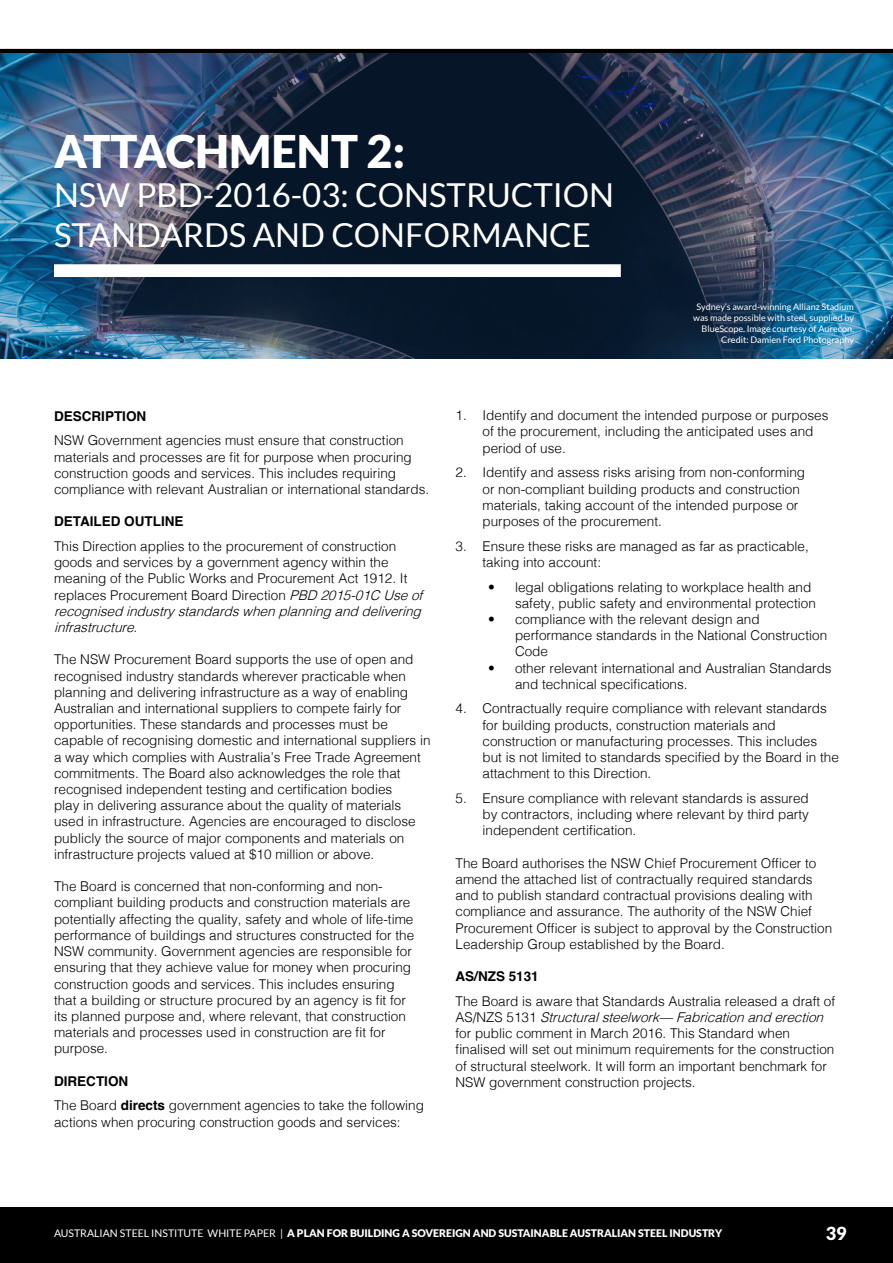
<style>
.page{position:relative;width:893px;height:1263px;background:#fff}
.page>*{position:absolute;margin:0;border:0;box-sizing:border-box;transform-origin:0 0}
.t1{font:900 45px "Lato";color:#fff}
.t2{font:33px/39.6px "Lato";color:#fff}
.t3{font:900 18px "Lato";color:#fff}
.t4{font:300 13.5px/16.2px "Helvetica";color:#000}
.t5{font:700 13.5px "Helvetica";color:#000}
.t6{font:900 10.5px "Lato";color:#fff}
.t7{font:9px/10.8px "Lato";color:#fff;text-align:right}
.s1{font-style:italic}
.s2{font-weight:700}
.s3{font-weight:400}
</style>
<div class="page">
<div style="left:0;top:1207px;width:893px;height:56px;background:#000"></div>
<hr style="left:0;top:49px;width:893px;height:4px;background:#000">
<img style="left:0;top:53px;width:893px;height:306px">
<div style="left:54px;top:264px;width:567px;height:13px;background:#fff"></div>
<h1 class="t1" style="left:54px;top:125px;width:353px">ATTACHMENT 2:</h1>
<h2 class="t2" style="left:54px;top:175px;width:562px">NSW PBD-2016-03: CONSTRUCTION<br>STANDARDS AND CONFORMANCE</h2>
<p class="t7" style="left:693px;top:301px;width:162px">Sydney’s award-winning Allianz Stadium was made possible with steel, supplied by BlueScope. Image courtesy of Aurecon.<br>Credit: Damien Ford Photography</p>
<p class="t5" style="left:54px;top:408px;width:94px">DESCRIPTION</p>
<p class="t4" style="left:54px;top:431px;width:377px">NSW Government agencies must ensure that construction materials and processes are fit for purpose when procuring construction goods and services. This includes requiring compliance with relevant Australian or international standards.</p>
<p class="t5" style="left:54px;top:513px;width:131px">DETAILED OUTLINE</p>
<p class="t4" style="left:54px;top:537px;width:376px">This Direction applies to the procurement of construction goods and services by a government agency within the meaning of the Public Works and Procurement Act 1912. It replaces Procurement Board Direction <span class="s1">PBD2015-01CUseof recognisedindustrystandardswhenplanninganddelivering infrastructure</span>.</p>
<p class="t4" style="left:54px;top:651px;width:378px">The NSW Procurement Board supports the use of open and recognised industry standards wherever practicable when planning and delivering infrastructure as a way of enabling Australian and international suppliers to compete fairly for opportunities. These standards and processes must be capable of recognising domestic and international suppliers in a way which complies with Australia’s Free Trade Agreement commitments. The Board also acknowledges the role that recognised independent testing and certification bodies<br>play in delivering assurance about the quality of materials used in infrastructure. Agencies are encouraged to disclose publicly the source of major components and materials on infrastructure projects valued at $10 million or above.</p>
<p class="t4" style="left:54px;top:877px;width:362px">The Board is concerned that non-conforming and non&shy;compliant building products and construction materials are potentially affecting the quality, safety and whole of life-time performance of buildings and structures constructed for the NSW community. Government agencies are responsible for ensuring that they achieve value for money when procuring construction goods and services. This includes ensuring that a building or structure procured by an agency is fit for its planned purpose and, where relevant, that construction materials and processes used in construction are fit for purpose.</p>
<p class="t4" style="left:54px;top:1067px;width:371px;line-height:24.8px"><span class="s2">DIRECTION<br></span>The Board <span class="s2">directs</span> government agencies to take the following</p>
<p class="t4" style="left:54px;top:1113px;width:348px">actions when procuring construction goods and services:</p>
<p class="t4" style="left:482px;top:406px;width:347px;text-indent:-27px">1. Identify and document the intended purpose or purposes of the procurement, including the anticipated uses and period of use.</p>
<p class="t4" style="left:482px;top:463px;width:324px;text-indent:-27px">2. Identify and assess risks arising from non-conforming or non-compliant building products and construction materials, taking account of the intended purpose or purposes of the procurement.</p>
<p class="t4" style="left:482px;top:537px;width:328px;text-indent:-27px">3. Ensure these risks are managed as far as practicable, taking into account:</p>
<p class="t4" style="left:515px;top:578px;width:302px;text-indent:-27px">• legal obligations relating to workplace health and safety, public safety and environmental protection</p>
<p class="t4" style="left:515px;top:610px;width:314px;text-indent:-27px">• compliance with the relevant design and performance standards in the National Construction<br>Code</p>
<p class="t4" style="left:515px;top:659px;width:318px;text-indent:-27px">• other relevant international and Australian Standards and technical specifications.</p>
<p class="t4" style="left:482px;top:700px;width:358px;text-indent:-27px">4. Contractually require compliance with relevant standards for building products, construction materials and construction or manufacturing processes. This includes but is not limited to standards specified by the Board in the attachment to this Direction.</p>
<p class="t4" style="left:482px;top:789px;width:328px;text-align:justify;text-indent:-27px">5. Ensure compliance with relevant standards is assured by contractors, including where relevant by third party independent certification.</p>
<p class="t4" style="left:455px;top:854px;width:378px">The Board authorises the NSW Chief Procurement Officer to amend the attached list of contractually required standards and to publish standard contractual provisions dealing with compliance and assurance. The authority of the NSW Chief Procurement Officer is subject to approval by the Construction Leadership Group established by the Board.</p>
<p class="t5" style="left:455px;top:968px;width:85px">AS/NZS 5131</p>
<p class="t4" style="left:455px;top:992px;width:381px">The Board is aware that Standards Australia released a draft of A S / N Z S 5 1 3 1 <span class="s1">Structuralsteelwork— Fabricationanderection </span>for public comment in March 2016. This Standard when finalised will set out minimum requirements for the construction of structural steelwork. It will form an important benchmark for NSW government construction projects.</p>
<p class="t6" style="left:54px;top:1227px;width:670px"><span class="s3">AUSTRALIAN STEEL INSTITUTE WHITE PAPER |</span> A PLAN FOR BUILDING A SOVEREIGN AND SUSTAINABLE AUSTRALIAN STEEL INDUSTRY</p>
<h3 class="t3" style="left:826px;top:1222px;width:22px">39</h3>
</div>
